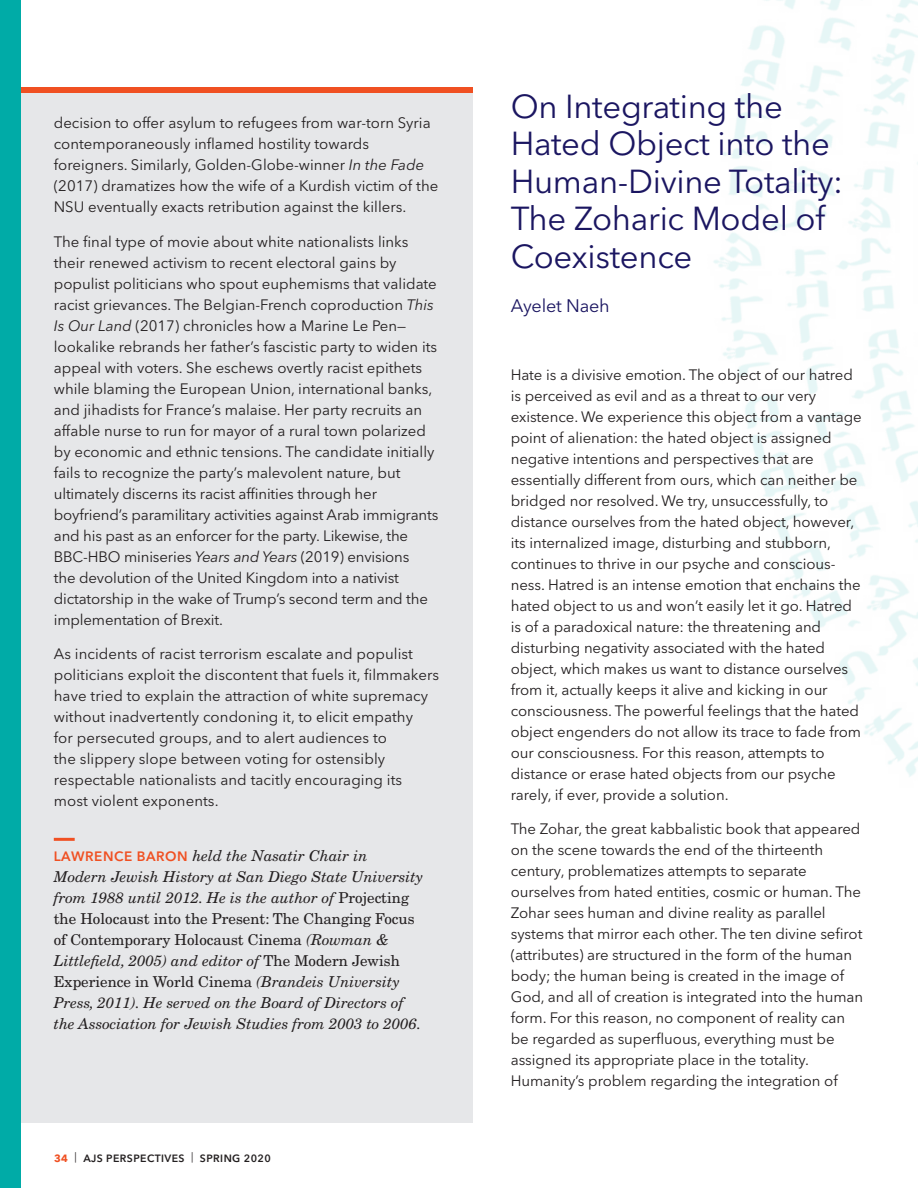
<style>
.page{position:relative;width:918px;height:1188px;background:#fff}
.page>*{position:absolute;margin:0;border:0;box-sizing:border-box;transform-origin:0 0}
.t1{font:33px/37.5px "Avenir Next LT Pro";letter-spacing:-.01em;color:#1b1661}
.t2{font:18px "Avenir Next LT Pro";letter-spacing:-.01em;color:#1b1661}
.t3{font:15px/21px "Avenir Next LT Pro";letter-spacing:-.005em;color:#231f20}
.t4{font:italic 15px/21px "New Century Schlbk";color:#231f20}
.t5{font:600 10.5px "Avenir Next LT Pro";letter-spacing:.04em;color:#231f20}
.s1{font-style:italic}
.s2{font-family:"Avenir Next LT Pro";font-weight:600;font-style:normal;font-size:13.5px;color:#f05022}
.s3{font-style:normal}
.s4{font-weight:700;color:#f05022}
.s5{font-weight:400}
</style>
<div class="page">
<img style="left:713px;top:0;width:205px;height:777px">
<div style="left:20px;top:89px;width:453px;height:1034px;background:#e6e7e9"></div>
<div style="left:20px;top:87px;width:453px;height:6px;background:#f05022"></div>
<hr style="left:54px;top:838px;width:21px;height:3px;background:#f05022">
<div style="left:0;top:0;width:20px;height:1188px;background:#00aba7"></div>
<p class="t3" style="left:54px;top:113px;width:386px">decision to offer asylum to refugees from war-torn Syria contemporaneously inflamed hostility towards foreigners. Similarly, Golden-Globe-winner <span class="s1">In the Fade </span>(2017) dramatizes how the wife of a Kurdish victim of the NSU eventually exacts retribution against the killers.</p>
<p class="t3" style="left:54px;top:231px;width:386px">The final type of movie about white nationalists links their renewed activism to recent electoral gains by populist politicians who spout euphemisms that validate racist grievances. The Belgian-French coproduction <span class="s1">This Is Our Land</span> (2017) chronicles how a Marine Le Pen— lookalike rebrands her father’s fascistic party to widen its appeal with voters. She eschews overtly racist epithets while blaming the European Union, international banks, and jihadists for France’s malaise. Her party recruits an affable nurse to run for mayor of a rural town polarized by economic and ethnic tensions. The candidate initially fails to recognize the party’s malevolent nature, but ultimately discerns its racist affinities through her boyfriend’s paramilitary activities against Arab immigrants and his past as an enforcer for the party. Likewise, the BBC-HBO miniseries <span class="s1">Years and Years</span> (2019) envisions<br>the devolution of the United Kingdom into a nativist dictatorship in the wake of Trump’s second term and the implementation of Brexit.</p>
<p class="t3" style="left:54px;top:644px;width:387px">As incidents of racist terrorism escalate and populist politicians exploit the discontent that fuels it, filmmakers have tried to explain the attraction of white supremacy without inadvertently condoning it, to elicit empathy<br>for persecuted groups, and to alert audiences to<br>the slippery slope between voting for ostensibly respectable nationalists and tacitly encouraging its most violent exponents.</p>
<p class="t4" style="left:54px;top:845px;width:371px"><span class="s2">LAWRENCE BARON</span> held the Nasatir Chair in Modern Jewish History at San Diego State University from 1988 until 2012. He is the author of <span class="s3">Projecting the Holocaust into the Present: The Changing Focus of Contemporary Holocaust Cinema</span> (Rowman &amp; Littlefield, 2005) and editor of <span class="s3">The Modern Jewish Experience in World Cinema</span> (Brandeis University Press, 2011). He served on the Board of Directors of the Association for Jewish Studies from 2003 to 2006.</p>
<p class="t5" style="left:54px;top:1152px;width:218px"><span class="s4">34</span> <span class="s5">|</span> AJS PERSPECTIVES <span class="s5">|</span> SPRING 2020</p>
<h1 class="t1" style="left:511px;top:87px;width:334px">On Integrating the<br>Hated Object into the<br>Human-Divine Totality:<br>The Zoharic Model of<br>Coexistence</h1>
<p class="t2" style="left:511px;top:295px;width:100px">Ayelet Naeh</p>
<p class="t3" style="left:511px;top:364px;width:353px">Hate is a divisive emotion. The object of our hatred is perceived as evil and as a threat to our very existence. We experience this object from a vantage point of alienation: the hated object is assigned negative intentions and perspectives that are essentially different from ours, which can neither be bridged nor resolved. We try, unsuccessfully, to distance ourselves from the hated object, however, its internalized image, disturbing and stubborn, continues to thrive in our psyche and conscious&shy;ness. Hatred is an intense emotion that enchains the hated object to us and won’t easily let it go. Hatred is of a paradoxical nature: the threatening and disturbing negativity associated with the hated object, which makes us want to distance ourselves from it, actually keeps it alive and kicking in our consciousness. The powerful feelings that the hated object engenders do not allow its trace to fade from our consciousness. For this reason, attempts to distance or erase hated objects from our psyche rarely, if ever, provide a solution.</p>
<p class="t3" style="left:511px;top:818px;width:354px">The Zohar, the great kabbalistic book that appeared on the scene towards the end of the thirteenth century, problematizes attempts to separate ourselves from hated entities, cosmic or human. The Zohar sees human and divine reality as parallel systems that mirror each other. The ten divine sefirot (attributes) are structured in the form of the human body; the human being is created in the image of God, and all of creation is integrated into the human form. For this reason, no component of reality can be regarded as superfluous, everything must be assigned its appropriate place in the totality.<br>Humanity’s problem regarding the integration of</p>
</div>
